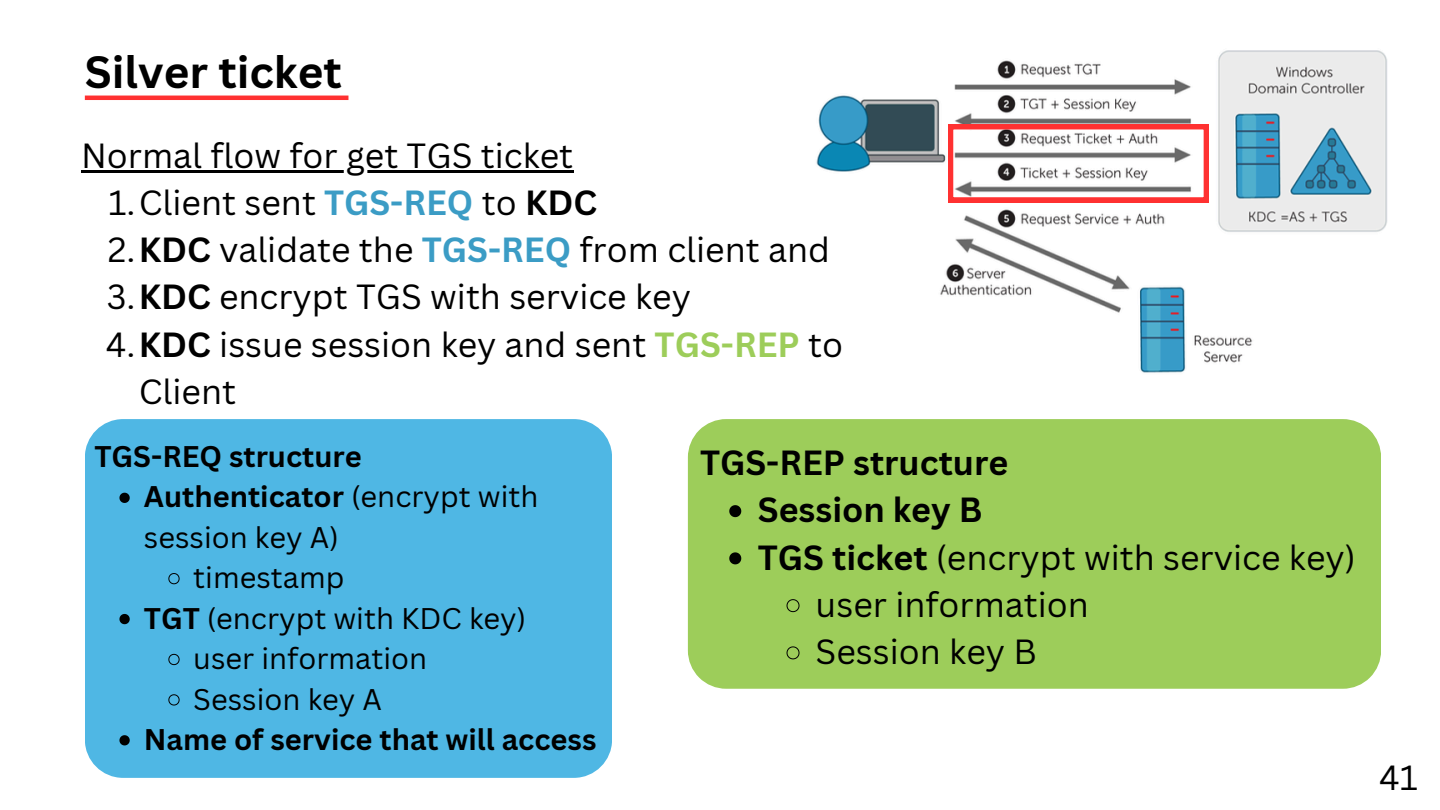
<style>
.page{position:relative;width:1440px;height:810px;background:#fff}
.page>*{position:absolute;margin:0;border:0;box-sizing:border-box;transform-origin:0 0}
.t1{font:700 44px "Canva Sans";color:#000}
.t2{font:34px/47.2px "Canva Sans";color:#000}
.t3{font:700 34px "Canva Sans";color:#000}
.t4{font:29.1px/40.4px "Canva Sans";color:#000}
.t5{font:700 29.1px "Canva Sans";color:#000}
.s1{font-weight:700;color:#3b9cc5}
.s2{font-weight:700}
.s3{font-weight:700;color:#9dcd5a}
</style>
<div class="page">
<img style="left:816px;top:50px;width:571px;height:323px">
<svg style="left:948px;top:124px;width:261px;height:78px"></svg>
<hr style="left:81px;top:170px;width:492px;height:3px;background:#000">
<div style="left:85px;top:419px;width:527px;height:359px;background:#4fb7e4;border-radius:38px"></div>
<svg style="left:119px;top:493px;width:11px;height:10px"></svg>
<svg style="left:168px;top:573px;width:12px;height:12px"></svg>
<svg style="left:119px;top:614px;width:11px;height:10px"></svg>
<svg style="left:168px;top:654px;width:12px;height:11px"></svg>
<svg style="left:168px;top:694px;width:12px;height:12px"></svg>
<svg style="left:119px;top:735px;width:11px;height:10px"></svg>
<div style="left:688px;top:419px;width:693px;height:270px;background:#9dcd5a"></div>
<svg style="left:729px;top:505px;width:12px;height:12px"></svg>
<svg style="left:729px;top:552px;width:12px;height:12px"></svg>
<svg style="left:786px;top:599px;width:14px;height:13px"></svg>
<svg style="left:786px;top:646px;width:14px;height:14px"></svg>
<hr style="left:85px;top:96px;width:263px;height:4px;background:#ff3131">
<p class="t1" style="left:85px;top:41px;width:259px">Silver ticket</p>
<h1 class="t2" style="left:81px;top:131px;width:494px">Normal flow for get TGS ticket</h1>
<p class="t2" style="left:108px;top:178px;width:490px">1.Client sent <span class="s1">TGS-REQ</span> to <span class="s2">KDC</span></p>
<h3 class="t2" style="left:108px;top:225px;width:724px">2.<span class="s2">KDC</span> validate the <span class="s1">TGS-REQ</span> from client and</h3>
<p class="t2" style="left:107px;top:273px;width:586px">3.<span class="s2">KDC</span> encrypt TGS with service key</p>
<p class="t2" style="left:139px;top:320px;width:706px;text-indent:-33px">4.<span class="s2">KDC</span> issue session key and sent <span class="s3">TGS-REP</span> to<br>Client</p>
<p class="t5" style="left:94px;top:436px;width:269px">TGS-REQ structure</p>
<p class="t4" style="left:144px;top:476px;width:396px"><span class="s2">Authenticator</span> (encrypt with session key A)</p>
<h4 class="t4" style="left:193px;top:557px;width:153px">timestamp</h4>
<p class="t4" style="left:144px;top:597px;width:384px"><span class="s2">TGT</span> (encrypt with KDC key)</p>
<p class="t4" style="left:193px;top:638px;width:235px">user information</p>
<p class="t4" style="left:193px;top:678px;width:190px">Session key A</p>
<p class="t5" style="left:144px;top:719px;width:454px">Name of service that will access</p>
<p class="t3" style="left:700px;top:439px;width:310px">TGS-REP structure</p>
<p class="t3" style="left:758px;top:486px;width:226px">Session key B</p>
<h2 class="t2" style="left:758px;top:533px;width:600px"><span class="s2">TGS ticket</span> (encrypt with service key)</h2>
<p class="t2" style="left:816px;top:580px;width:275px">user information</p>
<p class="t2" style="left:816px;top:627px;width:223px">Session key B</p>
<p class="t2" style="left:1379px;top:753px;width:40px">41</p>
</div>
